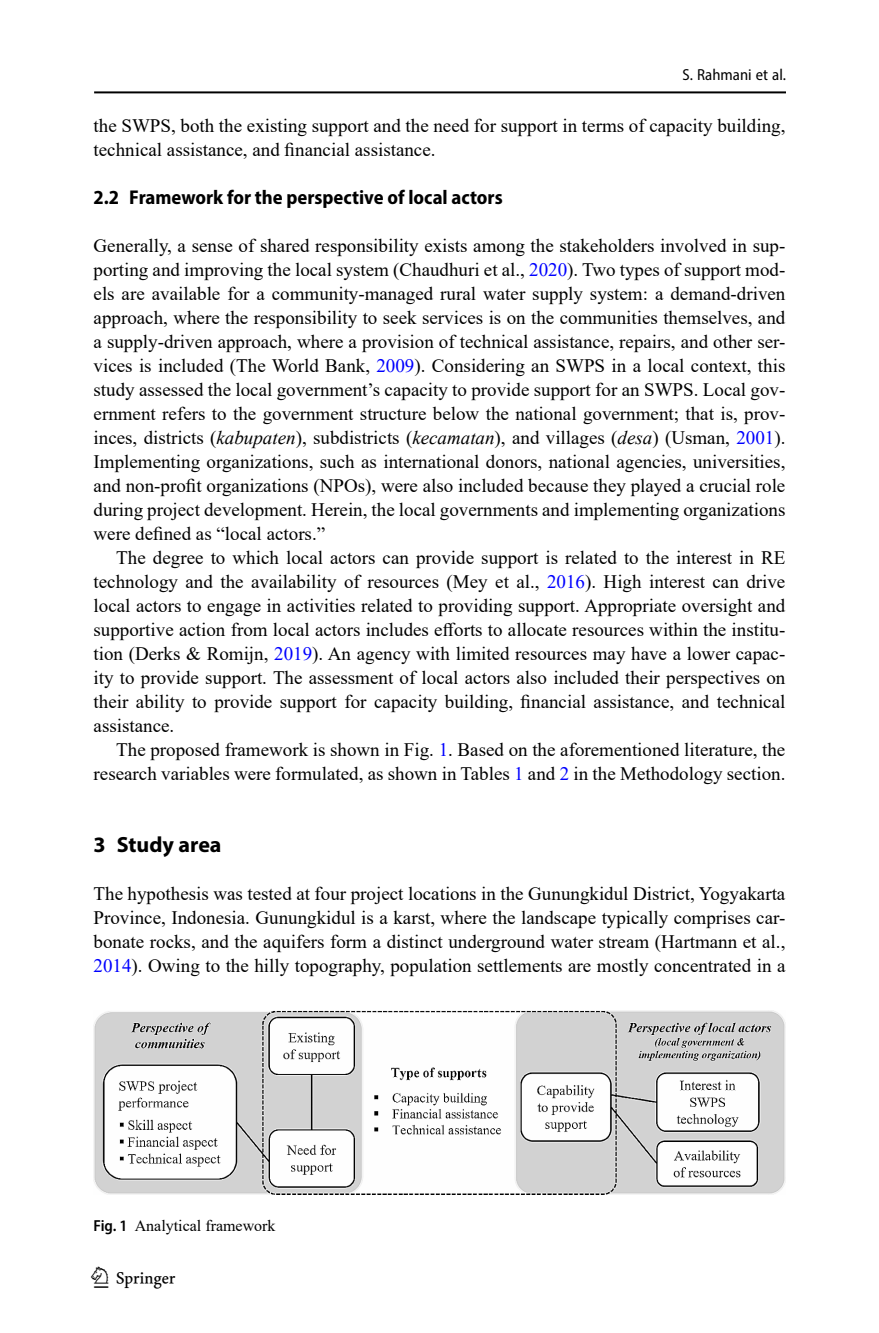
<style>
.page{position:relative;width:879px;height:1333px;background:#fff}
.page>*{position:absolute;margin:0;border:0;box-sizing:border-box;transform-origin:0 0}
.t1{font:30px "Springnew";color:#000}
.Head_1{font:700 22px "Myriad Pro";color:#000}
.Head_2{font:700 semi-condensed 20px "Myriad Pro";color:#000}
.Body_Text{font:19px/24px "Times New Roman";color:#000;text-align:justify}
.Body_Text_Indent{font:19px/24px "Times New Roman";color:#000;text-align:justify}
.Figure_Caption{font:16px "Times New Roman";color:#000}
.t2{font:semi-condensed 16px "Myriad Pro";color:#000}
.s1{color:#00f}
.s2{font-style:italic}
.s3{font-family:"Myriad Pro";font-weight:600;font-stretch:semi-condensed}
</style>
<div class="page">
<hr style="left:94px;top:91px;width:692px;height:2px;background:#000">
<img style="left:94px;top:1010px;width:691px;height:184px">
<p class="t2" style="left:682px;top:65px;width:105px">S. Rahmani et al.</p>
<p class="Body_Text" style="left:94px;top:113px;width:693px">the SWPS, both the existing support and the need for support in terms of capacity building, technical assistance, and financial assistance.</p>
<p class="Head_2" style="left:94px;top:184px;width:411px">2.2 Framework for the perspective of local actors</p>
<p class="Body_Text" style="left:94px;top:233px;width:693px">Generally, a sense of shared responsibility exists among the stakeholders involved in sup&shy;porting and improving the local system (Chaudhuri et al., <span class="s1">2020</span>). Two types of support mod&shy;els are available for a community-managed rural water supply system: a demand-driven approach, where the responsibility to seek services is on the communities themselves, and a supply-driven approach, where a provision of technical assistance, repairs, and other ser&shy;vices is included (The World Bank, <span class="s1">2009</span>). Considering an SWPS in a local context, this study assessed the local government’s capacity to provide support for an SWPS. Local gov&shy;ernment refers to the government structure below the national government; that is, prov&shy;inces, districts (<span class="s2">kabupaten</span>), subdistricts (<span class="s2">kecamatan</span>), and villages (<span class="s2">desa</span>) (Usman, <span class="s1">2001</span>).<br>Implementing organizations, such as international donors, national agencies, universities, and non-profit organizations (NPOs), were also included because they played a crucial role during project development. Herein, the local governments and implementing organizations were defined as “local actors.”</p>
<p class="Body_Text_Indent" style="left:94px;top:545px;width:693px;text-indent:23px">The degree to which local actors can provide support is related to the interest in RE technology and the availability of resources (Mey et al., <span class="s1">2016</span>). High interest can drive local actors to engage in activities related to providing support. Appropriate oversight and supportive action from local actors includes efforts to allocate resources within the institu&shy;tion (Derks &amp; Romijn, <span class="s1">2019</span>). An agency with limited resources may have a lower capac&shy;ity to provide support. The assessment of local actors also included their perspectives on their ability to provide support for capacity building, financial assistance, and technical assistance.</p>
<p class="Body_Text_Indent" style="left:94px;top:737px;width:693px;text-align:right">The proposed framework is shown in Fig. <span class="s1">1</span>. Based on the aforementioned literature, the research variables were formulated, as shown in Tables <span class="s1">1</span> and <span class="s1">2</span> in the Methodology section.</p>
<p class="Head_1" style="left:94px;top:830px;width:129px">3 Study area</p>
<p class="Body_Text" style="left:94px;top:881px;width:693px">The hypothesis was tested at four project locations in the Gunungkidul District, Yogyakarta Province, Indonesia. Gunungkidul is a karst, where the landscape typically comprises car&shy;bonate rocks, and the aquifers form a distinct underground water stream (Hartmann et al., <span class="s1">2014</span>). Owing to the hilly topography, population settlements are mostly concentrated in a</p>
<p class="Figure_Caption" style="left:94px;top:1214px;width:183px"><span class="s3">Fig. 1</span> Analytical framework</p>
<h1 class="t1" style="left:94px;top:1260px;width:83px">1 3</h1>
</div>
